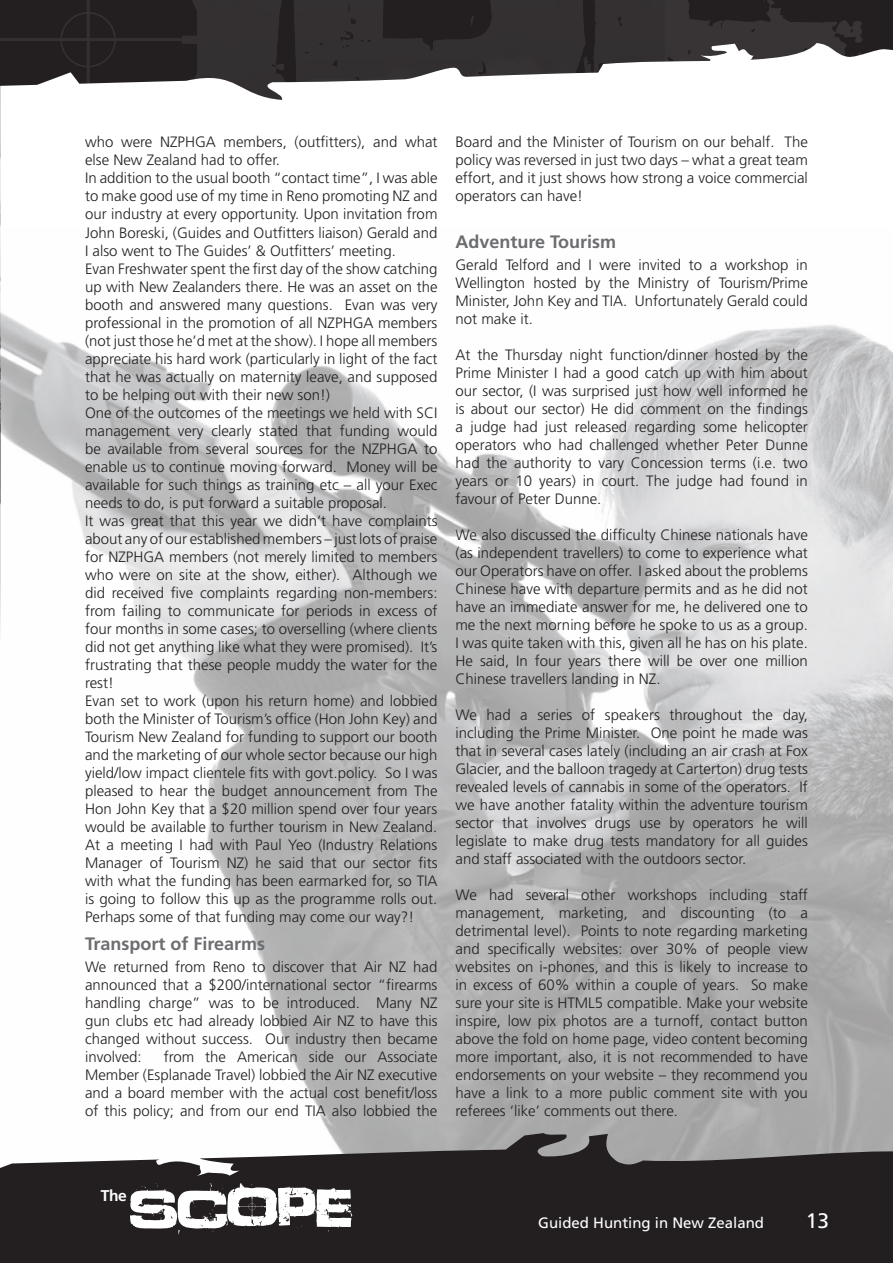
<style>
.page{position:relative;width:893px;height:1263px;background:#fff}
.page>*{position:absolute;margin:0;border:0;box-sizing:border-box;transform-origin:0 0}
.t1{font:21px "Frutiger";color:#fff}
.t2{font:700 18px "Frutiger";color:#6c6d70}
.t3{font:700 15.6px "Frutiger";color:#fff}
.t4{font:300 15px/18px "Frutiger";color:#231f20;text-align:justify}
.t5{font:15px "Frutiger";color:#fff}
</style>
<div class="page">
<img style="left:0;top:123px;width:1px;height:104px">
<img style="left:0;top:227px;width:893px;height:898px">
<svg style="left:0;top:1125px;width:893px;height:138px;background:#4d4a4b"></svg>
<svg style="left:130px;top:1183px;width:223px;height:51px"></svg>
<svg style="left:0;top:0;width:893px;height:123px"></svg>
<svg style="left:0;top:0;width:874px;height:100px"></svg>
<img style="left:294px;top:0;width:371px;height:100px">
<p class="t4" style="left:85px;top:133px;width:354px;text-align:left">who were NZPHGA members, (outfitters), and what else New Zealand had to offer.<br>In addition to the usual booth “contact time”, I was able to make good use of my time in Reno promoting NZ and our industry at every opportunity. Upon invitation from John Boreski, (Guides and Outfitters liaison) Gerald and I also went to The Guides’ &amp; Outfitters’ meeting.<br>Evan Freshwater spent the first day of the show catching up with New Zealanders there. He was an asset on the booth and answered many questions. Evan was very professional in the promotion of all NZPHGA members (not just those he’d met at the show). I hope all members appreciate his hard work (particularly in light of the fact that he was actually on maternity leave, and supposed to be helping out with their new son!)<br>One of the outcomes of the meetings we held with SCI management very clearly stated that funding would be available from several sources for the NZPHGA to enable us to continue moving forward. Money will be available for such things as training etc – all your Exec needs to do, is put forward a suitable proposal.<br>It was great that this year we didn’t have complaints about any of our established members – just lots of praise for NZPHGA members (not merely limited to members who were on site at the show, either). Although we did received five complaints regarding non-members: from failing to communicate for periods in excess of four months in some cases; to overselling (where clients did not get anything like what they were promised). It’s frustrating that these people muddy the water for the rest!<br>Evan set to work (upon his return home) and lobbied both the Minister of Tourism’s office (Hon John Key) and Tourism New Zealand for funding to support our booth and the marketing of our whole sector because our high yield/low impact clientele fits with govt.policy. So I was pleased to hear the budget announcement from The Hon John Key that a $20 million spend over four years would be available to further tourism in New Zealand.<br>At a meeting I had with Paul Yeo (Industry Relations Manager of Tourism NZ) he said that our sector fits with what the funding has been earmarked for, so TIA is going to follow this up as the programme rolls out.<br>Perhaps some of that funding may come our way?!</p>
<p class="t2" style="left:85px;top:933px;width:182px">Transport of Firearms</p>
<p class="t4" style="left:85px;top:958px;width:354px">We returned from Reno to discover that Air NZ had announced that a $200/international sector “firearms handling charge” was to be introduced. Many NZ gun clubs etc had already lobbied Air NZ to have this changed without success. Our industry then became involved:</p>
<p class="t4" style="left:85px;top:1048px;width:354px;text-indent:79px">from the American side our Associate Member (Esplanade Travel) lobbied the Air NZ executive and a board member with the actual cost benefit/loss of this policy; and from our end TIA also lobbied the</p>
<p class="t4" style="left:455px;top:133px;width:354px">Board and the Minister of Tourism on our behalf. The policy was reversed in just two days – what a great team effort, and it just shows how strong a voice commercial operators can have!</p>
<p class="t2" style="left:455px;top:231px;width:162px">Adventure Tourism</p>
<p class="t4" style="left:455px;top:256px;width:354px">Gerald Telford and I were invited to a workshop in Wellington hosted by the Ministry of Tourism/Prime Minister, John Key and TIA. Unfortunately Gerald could not make it.</p>
<p class="t4" style="left:455px;top:346px;width:354px">At the Thursday night function/dinner hosted by the Prime Minister I had a good catch up with him about our sector, (I was surprised just how well informed he is about our sector) He did comment on the findings a judge had just released regarding some helicopter operators who had challenged whether Peter Dunne had the authority to vary Concession terms (i.e. two years or 10 years) in court. The judge had found in favour of Peter Dunne.</p>
<p class="t4" style="left:455px;top:526px;width:354px">We also discussed the difficulty Chinese nationals have (as independent travellers) to come to experience what our Operators have on offer. I asked about the problems Chinese have with departure permits and as he did not have an immediate answer for me, he delivered one to me the next morning before he spoke to us as a group.<br>I was quite taken with this, given all he has on his plate.<br>He said, In four years there will be over one million Chinese travellers landing in NZ.</p>
<p class="t4" style="left:455px;top:706px;width:354px">We had a series of speakers throughout the day, including the Prime Minister. One point he made was that in several cases lately (including an air crash at Fox Glacier, and the balloon tragedy at Carterton) drug tests revealed levels of cannabis in some of the operators. If we have another fatality within the adventure tourism sector that involves drugs use by operators he will legislate to make drug tests mandatory for all guides and staff associated with the outdoors sector.</p>
<p class="t4" style="left:455px;top:886px;width:354px">We had several other workshops including staff management, marketing, and discounting (to a detrimental level). Points to note regarding marketing and specifically websites: over 30% of people view websites on i-phones, and this is likely to increase to in excess of 60% within a couple of years. So make sure your site is HTML5 compatible. Make your website inspire, low pix photos are a turnoff, contact button above the fold on home page, video content becoming more important, also, it is not recommended to have endorsements on your website – they recommend you have a link to a more public comment site with you referees ‘like’ comments out there.</p>
<p class="t3" style="left:101px;top:1186px;width:27px">The</p>
<p class="t5" style="left:538px;top:1214px;width:227px">Guided Hunting in New Zealand</p>
<h1 class="t1" style="left:806px;top:1209px;width:25px">13</h1>
</div>
